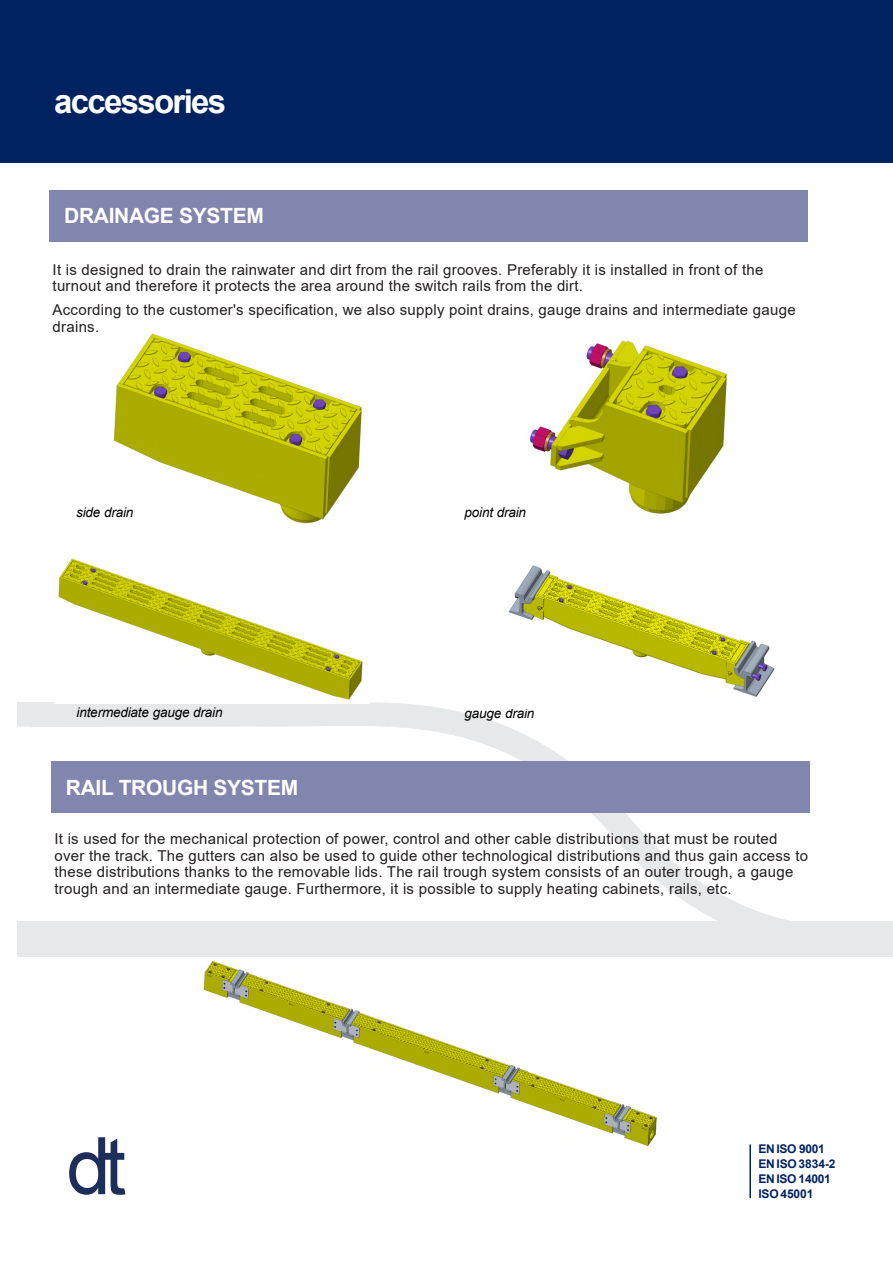
<style>
.page{position:relative;width:893px;height:1263px;background:#fff}
.page>*{position:absolute;margin:0;border:0;box-sizing:border-box;transform-origin:0 0}
.t1{font:700 33px "Arial";letter-spacing:-.05em;color:#fff}
.t2{font:700 21px "Arial";letter-spacing:-.015em;color:#fff}
.t3{font:15px/16.5px "Arial";letter-spacing:.015em;color:#231f20}
.t4{font:italic 13.5px "Arial";letter-spacing:-.01em;color:#000}
.t5{font:700 12px/15px "Arial";letter-spacing:-.01em;color:#002261}
</style>
<div class="page">
<div style="left:0;top:0;width:893px;height:163px;background:#002261"></div>
<hr style="left:749px;top:1144px;width:2px;height:54px;background:#002261">
<svg style="left:69px;top:1137px;width:56px;height:58px"></svg>
<div style="left:50px;top:190px;width:758px;height:52px;background:#8086ae"></div>
<div style="left:51px;top:761px;width:759px;height:52px;background:#8086ae"></div>
<img style="left:203px;top:961px;width:454px;height:185px">
<img style="left:113px;top:333px;width:249px;height:191px">
<img style="left:529px;top:341px;width:198px;height:173px">
<img style="left:58px;top:558px;width:305px;height:142px">
<img style="left:508px;top:565px;width:267px;height:132px">
<h1 class="t1" style="left:54px;top:89px;width:174px">accessories</h1>
<h2 class="t2" style="left:64px;top:208px;width:201px">DRAINAGE SYSTEM</h2>
<p class="t3" style="left:53px;top:262px;width:712px">It is designed to drain the rainwater and dirt from the rail grooves. Preferably it is installed in front of the turnout and therefore it protects the area around the switch rails from the dirt.</p>
<p class="t3" style="left:53px;top:303px;width:744px">According to the customer's specification, we also supply point drains, gauge drains and intermediate gauge drains.</p>
<p class="t4" style="left:76px;top:507px;width:59px">side drain</p>
<p class="t4" style="left:464px;top:507px;width:63px">point drain</p>
<p class="t4" style="left:77px;top:707px;width:148px">intermediate gauge drain</p>
<p class="t4" style="left:464px;top:708px;width:71px">gauge drain</p>
<h2 class="t2" style="left:66px;top:779px;width:234px">RAIL TROUGH SYSTEM</h2>
<p class="t3" style="left:54px;top:832px;width:755px">It is used for the mechanical protection of power, control and other cable distributions that must be routed over the track. The gutters can also be used to guide other technological distributions and thus gain access to these distributions thanks to the removable lids. The rail trough system consists of an outer trough, a gauge trough and an intermediate gauge. Furthermore, it is possible to supply heating cabinets, rails, etc.</p>
<p class="t5" style="left:758px;top:1142px;width:79px">EN ISO 9001<br>ENISO3834-2<br>EN ISO 14001<br>ISO45001</p>
</div>
